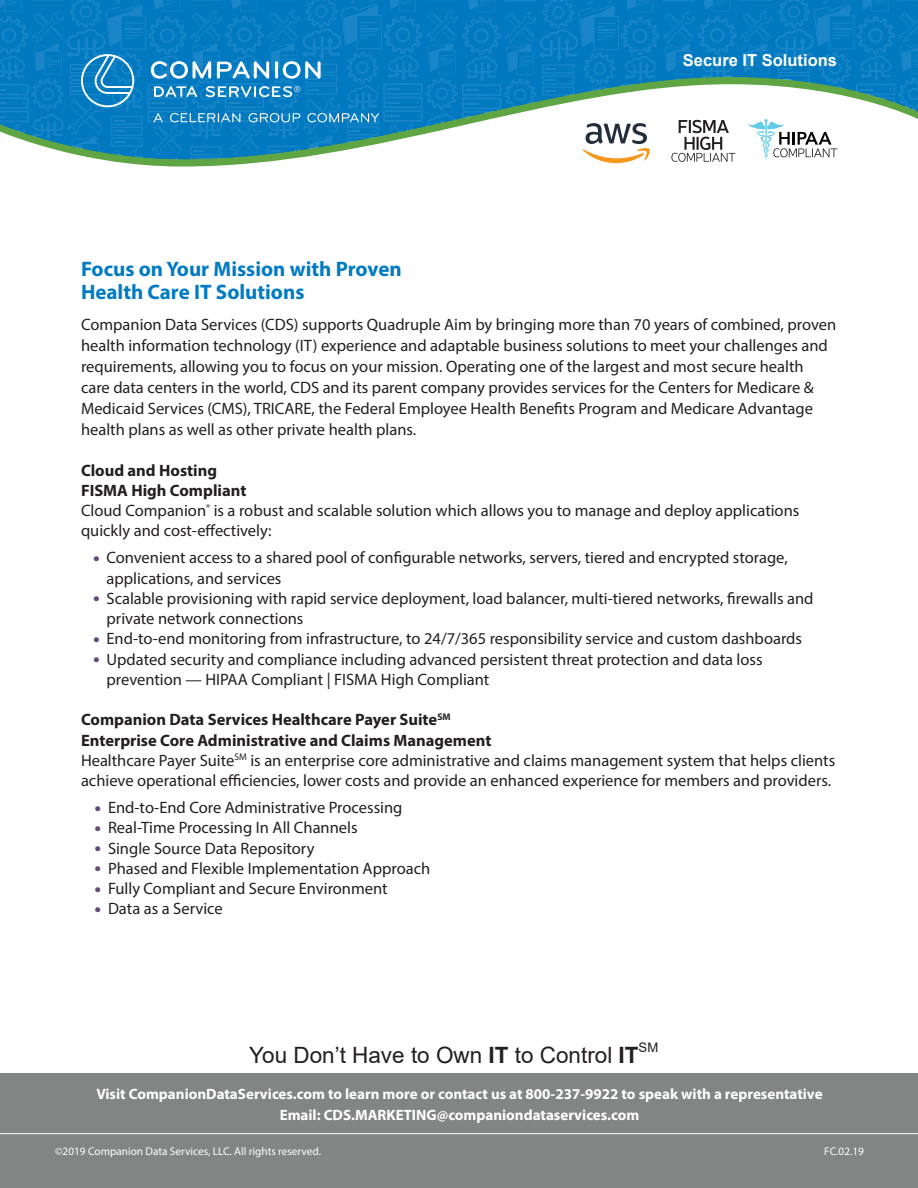
<style>
.page{position:relative;width:918px;height:1188px;background:#fff}
.page>*{position:absolute;margin:0;border:0;box-sizing:border-box;transform-origin:0 0}
.t1{font:22.5px "Arial";color:#231f20}
.t2{font:700 21px "Myriad Pro";color:#007bc3}
.t3{font:16.5px/21px "Myriad Pro";color:#231f20}
.t4{font:700 16.5px "Myriad Pro";color:#231f20}
.t5{font:700 16.5px "Arial";color:#fff}
.t6{font:700 15px "Myriad Pro";color:#fff}
.t7{font:13.05px "Arial";color:#231f20}
.t8{font:11.25px "Myriad Pro";color:#fff}
.s1{font-size:24px;color:#624b78}
.s2{font-weight:700}
</style>
<div class="page">
<div style="left:0;top:1074px;width:918px;height:114px;background:#838484"></div>
<hr style="left:0;top:1133px;width:918px;height:1px;background:#fff">
<svg style="left:0;top:0;width:918px;height:163px"></svg>
<p class="t5" style="left:683px;top:49px;width:156px">Secure IT Solutions</p>
<p class="t2" style="left:81px;top:255px;width:322px">Focus on Your Mission with Proven</p>
<p class="t2" style="left:81px;top:278px;width:225px">Health Care IT Solutions</p>
<p class="t3" style="left:81px;top:314px;width:757px">Companion Data Services (CDS) supports Quadruple Aim by bringing more than 70 years of combined, proven health information technology (IT) experience and adaptable business solutions to meet your challenges and requirements, allowing you to focus on your mission. Operating one of the largest and most secure health care data centers in the world, CDS and its parent company provides services for the Centers for Medicare &amp; Medicaid Services (CMS), TRICARE, the Federal Employee Health Benefits Program and Medicare Advantage health plans as well as other private health plans.</p>
<p class="t4" style="left:81px;top:459px;width:138px">Cloud and Hosting</p>
<p class="t4" style="left:81px;top:479px;width:167px">FISMA High Compliant</p>
<p class="t3" style="left:81px;top:500px;width:720px;line-height:20.2px">Cloud Companion<sup>®</sup> is a robust and scalable solution which allows you to manage and deploy applications quickly and cost-effectively:</p>
<p class="t3" style="left:106px;top:547px;width:683px;line-height:20.2px;text-indent:-14px"><span class="s1">•</span> Convenient access to a shared pool of configurable networks, servers, tiered and encrypted storage, applications, and services</p>
<p class="t3" style="left:106px;top:588px;width:709px;line-height:20.2px;text-indent:-14px"><span class="s1">•</span> Scalable provisioning with rapid service deployment, load balancer, multi-tiered networks, firewalls and private network connections</p>
<p class="t3" style="left:93px;top:628px;width:711px"><span class="s1">•</span> End-to-end monitoring from infrastructure, to 24/7/365 responsibility service and custom dashboards</p>
<p class="t3" style="left:106px;top:649px;width:658px;line-height:20.2px;text-indent:-14px"><span class="s1">•</span> Updated security and compliance including advanced persistent threat protection and data loss prevention — HIPAA Compliant | FISMA High Compliant</p>
<p class="t4" style="left:81px;top:709px;width:371px">Companion Data Services Healthcare Payer Suite<sup>SM</sup></p>
<p class="t4" style="left:81px;top:729px;width:412px">Enterprise Core Administrative and Claims Management</p>
<p class="t3" style="left:81px;top:750px;width:756px;line-height:20.2px">Healthcare Payer Suite<sup>SM</sup> is an enterprise core administrative and claims management system that helps clients achieve operational efficiencies, lower costs and provide an enhanced experience for members and providers.</p>
<p class="t3" style="left:94px;top:797px;width:309px"><span class="s1">•</span> End-to-End Core Administrative Processing</p>
<p class="t3" style="left:94px;top:817px;width:265px"><span class="s1">•</span> Real-Time Processing In All Channels</p>
<p class="t3" style="left:94px;top:837px;width:222px"><span class="s1">•</span> Single Source Data Repository</p>
<p class="t3" style="left:94px;top:857px;width:337px"><span class="s1">•</span> Phased and Flexible Implementation Approach</p>
<p class="t3" style="left:94px;top:878px;width:295px"><span class="s1">•</span> Fully Compliant and Secure Environment</p>
<p class="t3" style="left:94px;top:898px;width:130px"><span class="s1">•</span> Data as a Service</p>
<p class="t1" style="left:249px;top:1039px;width:391px">You Don’t Have to Own <span class="s2">IT</span> to Control <span class="s2">IT</span></p>
<p class="t7" style="left:639px;top:1039px;width:21px">SM</p>
<p class="t6" style="left:96px;top:1084px;width:728px">Visit CompanionDataServices.com to learn more or contact us at 800-237-9922 to speak with a representative</p>
<p class="t6" style="left:280px;top:1105px;width:361px">Email: CDS.MARKETING@companiondataservices.com</p>
<p class="t8" style="left:55px;top:1145px;width:267px">©2019 Companion Data Services, LLC. All rights reserved.</p>
<p class="t8" style="left:824px;top:1145px;width:41px">FC.02.19</p>
</div>
